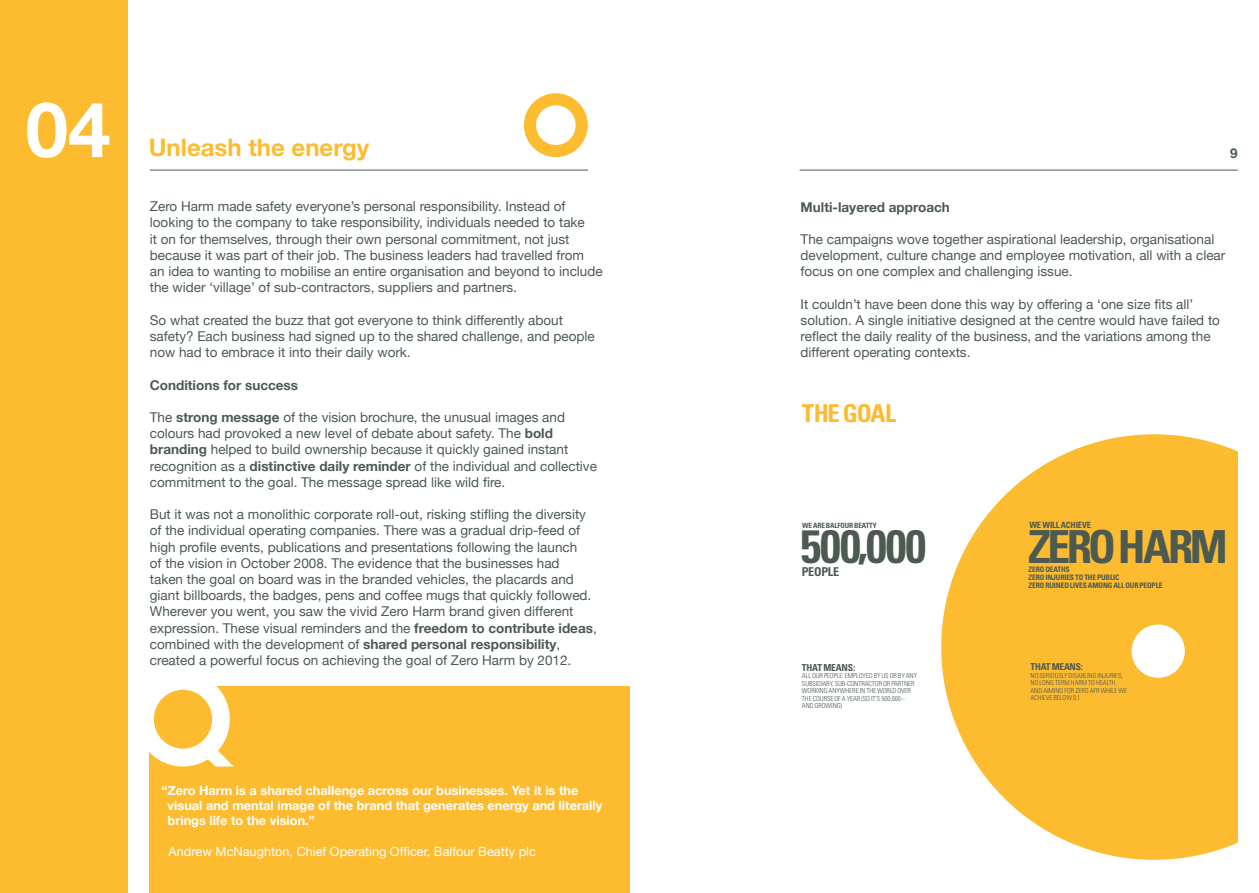
<style>
.page{position:relative;width:1259px;height:893px;background:#fff}
.page>*{position:absolute;margin:0;border:0;box-sizing:border-box;transform-origin:0 0}
.t1{font:700 76.5px "Helvetica Neue";color:#fff}
.t2{font:700 condensed 46.65px "Univers";letter-spacing:-.02em;color:#4c5a52}
.t3{font:700 condensed 45.6px "Univers";letter-spacing:-.07em;color:#4c5a52}
.t4{font:700 condensed 24.6px "Univers";letter-spacing:-.04em;color:#fdbb30}
.t5{font:700 24px "Helvetica Neue";color:#fdbb30}
.t6{font:13.5px/16.2px "Helvetica Neue";color:#4c5a52}
.t7{font:700 13.5px "Helvetica Neue";color:#4c5a52}
.t8{font:700 12.75px/15.3px "Helvetica Neue";color:#fff}
.t9{font:12.75px "Helvetica Neue";color:#fff}
.t10{font:700 condensed 12.15px "Univers";letter-spacing:-.02em;color:#4c5a52}
.t11{font:700 condensed 9.6px "Univers";letter-spacing:-.02em;color:#4c5a52}
.t12{font:700 condensed 9.45px "Univers";letter-spacing:-.02em;color:#4c5a52}
.t13{font:700 condensed 8.7px "Univers";letter-spacing:-.02em;color:#4c5a52}
.t14{font:700 condensed 7.5px/8.2px "Univers";letter-spacing:-.02em;color:#4c5a52}
.t15{font:700 condensed 7.2px "Univers";letter-spacing:-.02em;color:#4c5a52}
.t16{font:300 condensed 6.9px/7.5px "Univers";letter-spacing:-.01em;color:#4c5a52}
.t17{font:300 condensed 6.75px/7.5px "Univers";color:#4c5a52}
.s1{font-weight:700}
</style>
<div class="page">
<div style="left:149px;top:687px;width:480px;height:206px;background:#fdbb30"></div>
<div style="left:136px;top:672px;width:94px;height:94px;background:#fff;border-radius:50%"></div>
<div style="left:154px;top:690px;width:58px;height:59px;background:#fdbb30;border-radius:50%"></div>
<svg style="left:194px;top:740px;width:39px;height:26px"></svg>
<div style="left:0;top:0;width:128px;height:893px;background:#fdbb30"></div>
<hr style="left:150px;top:170px;width:438px;height:1px;background:#4c5a52">
<svg style="left:941px;top:434px;width:296px;height:426px;fill:#fdbb30"></svg>
<svg style="left:944px;top:437px;width:293px;height:279px;background:#fdc247"></svg>
<div style="left:1131px;top:625px;width:53px;height:53px;background:#fff;border-radius:50%"></div>
<hr style="left:799px;top:170px;width:438px;height:1px;background:#4c5a52">
<div style="left:524px;top:93px;width:64px;height:64px;background:#fdbb30;border-radius:50%"></div>
<div style="left:536px;top:105px;width:39px;height:40px;background:#fff;border-radius:50%"></div>
<h1 class="t1" style="left:26px;top:82px;width:87px">04</h1>
<h3 class="t5" style="left:149px;top:132px;width:222px">Unleash the energy</h3>
<p class="t6" style="left:150px;top:198px;width:454px">Zero Harm made safety everyone’s personal responsibility. Instead of looking to the company to take responsibility, individuals needed to take<br>it on for themselves, through their own personal commitment, not just because it was part of their job. The business leaders had travelled from<br>an idea to wanting to mobilise an entire organisation and beyond to include the wider ‘village’ of sub-contractors, suppliers and partners.</p>
<p class="t6" style="left:150px;top:312px;width:446px">So what created the buzz that got everyone to think differently about safety? Each business had signed up to the shared challenge, and people now had to embrace it into their daily work.</p>
<p class="t7" style="left:150px;top:376px;width:150px">Conditions for success</p>
<p class="t6" style="left:150px;top:409px;width:448px">The <span class="s1">strong message</span> of the vision brochure, the unusual images and colours had provoked a new level of debate about safety. The <span class="s1">bold branding</span> helped to build ownership because it quickly gained instant recognition as a <span class="s1">distinctive daily reminder</span> of the individual and collective commitment to the goal. The message spread like wild fire.</p>
<p class="t6" style="left:150px;top:506px;width:448px">But it was not a monolithic corporate roll-out, risking stifling the diversity of the individual operating companies. There was a gradual drip-feed of high profile events, publications and presentations following the launch<br>of the vision in October 2008. The evidence that the businesses had<br>taken the goal on board was in the branded vehicles, the placards and giant billboards, the badges, pens and coffee mugs that quickly followed.<br>Wherever you went, you saw the vivid Zero Harm brand given different expression. These visual reminders and the <span class="s1">freedom to contribute ideas</span>, combined with the development of <span class="s1">shared personal responsibility</span>, created a powerful focus on achieving the goal of Zero Harm by 2012.</p>
<p class="t8" style="left:168px;top:782px;width:436px;text-indent:-6px">“Zero Harm is a shared challenge across our businesses. Yet it is the visual and mental image of the brand that generates energy and literally brings life to the vision.”</p>
<p class="t9" style="left:169px;top:844px;width:369px">Andrew McNaughton, Chief Operating Officer, Balfour Beatty plc</p>
<p class="t7" style="left:1230px;top:144px;width:9px">9</p>
<p class="t7" style="left:800px;top:198px;width:151px">Multi-layered approach</p>
<p class="t6" style="left:800px;top:231px;width:426px">The campaigns wove together aspirational leadership, organisational development, culture change and employee motivation, all with a clear focus on one complex and challenging issue.</p>
<p class="t6" style="left:800px;top:296px;width:421px">It couldn’t have been done this way by offering a ‘one size fits all’ solution. A single initiative designed at the centre would have failed to reflect the daily reality of the business, and the variations among the different operating contexts.</p>
<h3 class="t4" style="left:802px;top:398px;width:95px">THE GOAL</h3>
<p class="t15" style="left:802px;top:521px;width:76px">WE ARE BALFOUR BEATTY</p>
<p class="t13" style="left:1029px;top:519px;width:63px">WE WILL ACHIEVE</p>
<h3 class="t3" style="left:1028px;top:519px;width:201px">ZEROHARM</h3>
<h2 class="t2" style="left:800px;top:517px;width:127px">500,000</h2>
<p class="t10" style="left:802px;top:564px;width:39px">PEOPLE</p>
<p class="t14" style="left:1028px;top:565px;width:136px">ZERO DEATHS<br>ZERO INJURIES TO THE PUBLIC<br>ZERO RUINED LIVES AMONG ALL OUR PEOPLE</p>
<p class="t11" style="left:802px;top:661px;width:55px">THAT MEANS:</p>
<p class="t16" style="left:802px;top:672px;width:117px">ALL OUR PEOPLE: EMPLOYED BY US OR BY ANY<br>SUBSIDIARY, SUB-CONTRACTOR OR PARTNER<br>WORKING ANYWHERE IN THE WORLD OVER<br>THE COURSE OF A YEAR (SO IT’S 500,000–<br>AND GROWING)</p>
<p class="t12" style="left:1030px;top:661px;width:54px">THAT MEANS:</p>
<p class="t17" style="left:1030px;top:672px;width:98px">NO SERIOUSLY DISABLING INJURIES,<br>NO LONG TERM HARM TO HEALTH,<br>AND AIMING FOR ZERO AFR WHILE WE<br>ACHIEVE BELOW 0.1</p>
</div>
